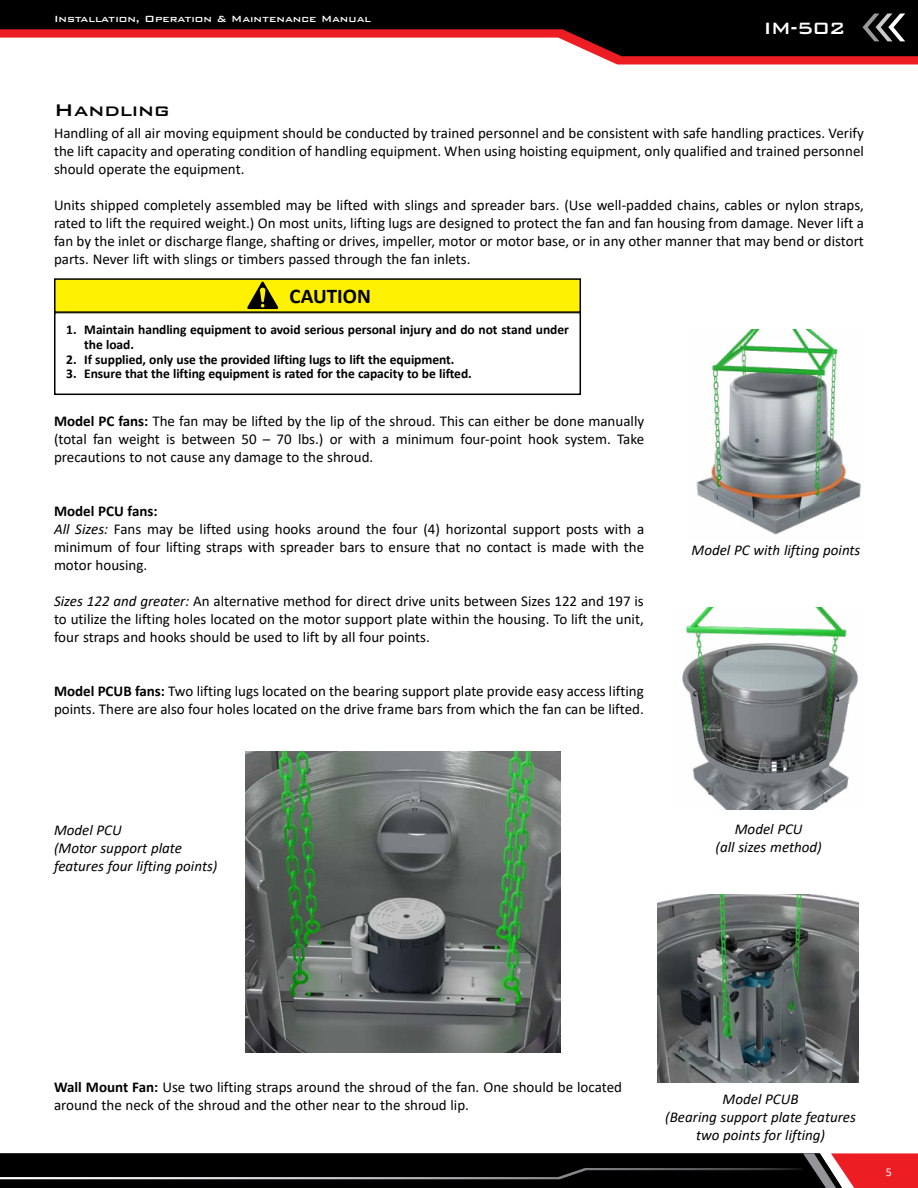
<style>
.page{position:relative;width:918px;height:1188px;background:#fff}
.page>*{position:absolute;margin:0;border:0;box-sizing:border-box;transform-origin:0 0}
.t1{font:500 22.5px "Bank Gothic BT";color:#000}
.t2{font:500 21.9px "Bank Gothic BT";color:#fff}
.t3{font:700 21px "Calibri";color:#000}
.t4{font:15px/18px "Calibri";color:#000;text-align:justify}
.t5{font:italic 15px/18px "Calibri";color:#000;text-align:center}
.t6{font:700 13.5px/14.7px "Calibri";letter-spacing:-.005em;color:#000}
.t7{font:500 12px "Bank Gothic BT";color:#fff}
.t8{font:12px "Calibri";color:#fff}
.s1{font-weight:700}
.s2{font-style:italic}
</style>
<div class="page">
<svg style="left:599px;top:56px;width:319px;height:9px;background:#e82e35"></svg>
<svg style="left:0;top:0;width:918px;height:56px;fill:#000"></svg>
<svg style="left:863px;top:14px;width:42px;height:27px"></svg>
<svg style="left:0;top:1153px;width:918px;height:35px;background:#231213"></svg>
<img style="left:245px;top:751px;width:316px;height:302px">
<div style="left:54px;top:312px;width:527px;height:83px;border:2px solid #000"></div>
<div style="left:55px;top:279px;width:525px;height:33px;background:#fff200"></div>
<div style="left:54px;top:278px;width:527px;height:35px;border:2px solid #000"></div>
<svg style="left:247px;top:281px;width:32px;height:28px"></svg>
<img style="left:696px;top:330px;width:165px;height:205px">
<img style="left:682px;top:608px;width:176px;height:202px">
<img style="left:658px;top:894px;width:201px;height:188px">
<p class="t7" style="left:54px;top:13px;width:319px">Installation, Operation &amp; Maintenance Manual</p>
<h2 class="t2" style="left:763px;top:16px;width:84px">IM-502</h2>
<h1 class="t1" style="left:54px;top:97px;width:117px">Handling</h1>
<p class="t4" style="left:54px;top:124px;width:811px">Handling of all air moving equipment should be conducted by trained personnel and be consistent with safe handling practices. Verify the lift capacity and operating condition of handling equipment. When using hoisting equipment, only qualified and trained personnel should operate the equipment.</p>
<p class="t4" style="left:54px;top:196px;width:811px">Units shipped completely assembled may be lifted with slings and spreader bars. (Use well-padded chains, cables or nylon straps, rated to lift the required weight.) On most units, lifting lugs are designed to protect the fan and fan housing from damage. Never lift a fan by the inlet or discharge flange, shafting or drives, impeller, motor or motor base, or in any other manner that may bend or distort parts. Never lift with slings or timbers passed through the fan inlets.</p>
<h3 class="t3" style="left:290px;top:281px;width:83px">CAUTION</h3>
<p class="t6" style="left:84px;top:322px;width:486px;text-indent:-18px">1. Maintain handling equipment to avoid serious personal injury and do not stand under the load.</p>
<p class="t6" style="left:66px;top:352px;width:390px">2. If supplied, only use the provided lifting lugs to lift the equipment.</p>
<p class="t6" style="left:66px;top:366px;width:407px">3. Ensure that the lifting equipment is rated for the capacity to be lifted.</p>
<p class="t4" style="left:54px;top:412px;width:592px"><span class="s1">Model PC fans:</span> The fan may be lifted by the lip of the shroud. This can either be done manually (total fan weight is between 50 – 70 lbs.) or with a minimum four-point hook system. Take precautions to not cause any damage to the shroud.</p>
<p class="t4" style="left:54px;top:502px;width:592px;text-align:left"><span class="s1">Model PCU fans:<br></span><span class="s2">All Sizes:</span> Fans may be lifted using hooks around the four (4) horizontal support posts with a minimum of four lifting straps with spreader bars to ensure that no contact is made with the motor housing.</p>
<p class="t4" style="left:54px;top:592px;width:591px"><span class="s2">Sizes 122 and greater:</span> An alternative method for direct drive units between Sizes 122 and 197 is to utilize the lifting holes located on the motor support plate within the housing. To lift the unit, four straps and hooks should be used to lift by all four points.</p>
<p class="t4" style="left:54px;top:682px;width:591px"><span class="s1">Model PCUB fans:</span> Two lifting lugs located on the bearing support plate provide easy access lifting points. There are also four holes located on the drive frame bars from which the fan can be lifted.</p>
<p class="t5" style="left:54px;top:820px;width:165px;text-align:left">Model PCU<br>(Motor support plate features four lifting points)</p>
<p class="t5" style="left:692px;top:540px;width:170px">Model PC with lifting points</p>
<p class="t5" style="left:716px;top:819px;width:108px">Model PCU<br>(all sizes method)</p>
<p class="t4" style="left:54px;top:1078px;width:570px"><span class="s1">Wall Mount Fan:</span> Use two lifting straps around the shroud of the fan. One should be located around the neck of the shroud and the other near to the shroud lip.</p>
<p class="t5" style="left:665px;top:1089px;width:192px">Model PCUB<br>(Bearing support plate features two points for lifting)</p>
<p class="t8" style="left:886px;top:1163px;width:8px">5</p>
</div>
